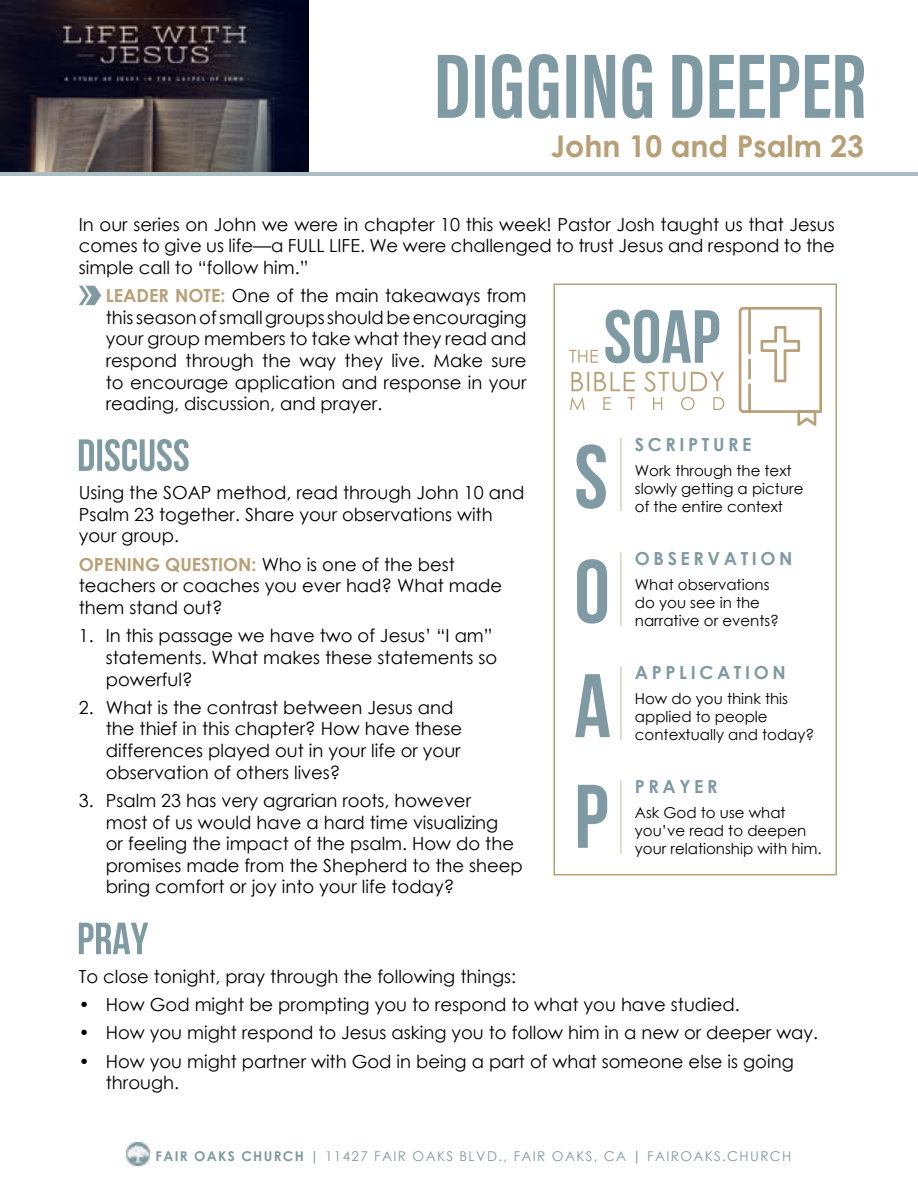
<style>
.page{position:relative;width:918px;height:1188px;background:#fff}
.page>*{position:absolute;margin:0;border:0;box-sizing:border-box;transform-origin:0 0}
.t1{font:700 30px "Century Gothic";color:#b79f76}
.t2{font:18px/21.6px "Century Gothic";color:#000}
.t3{font:700 18px "Century Gothic";letter-spacing:.2em;color:#7f9aa2}
.t4{font:15px/18px "Century Gothic";color:#000}
.t5{font:13.5px "Century Gothic";letter-spacing:.1em;color:#7f9aa2}
.s1{font-weight:700;color:#b79f76}
.s2{font-weight:700}
</style>
<div class="page">
<img style="left:0;top:0;width:308px;height:172px">
<svg style="left:438px;top:54px;width:426px;height:65px"></svg>
<img style="left:127px;top:1143px;width:22px;height:23px">
<hr style="left:0;top:172px;width:918px;height:4px;background:#acbdc3">
<svg style="left:79px;top:286px;width:22px;height:19px"></svg>
<svg style="left:79px;top:439px;width:110px;height:32px"></svg>
<svg style="left:79px;top:923px;width:69px;height:31px"></svg>
<div style="left:554px;top:284px;width:283px;height:591px;border:2px solid #b79f76"></div>
<svg style="left:578px;top:785px;width:29px;height:63px"></svg>
<svg style="left:575px;top:674px;width:35px;height:63px"></svg>
<svg style="left:577px;top:559px;width:30px;height:65px"></svg>
<svg style="left:576px;top:444px;width:30px;height:65px"></svg>
<svg style="left:570px;top:371px;width:154px;height:39px"></svg>
<svg style="left:605px;top:310px;width:114px;height:53px"></svg>
<svg style="left:569px;top:350px;width:29px;height:13px"></svg>
<hr style="left:620px;top:438px;width:2px;height:73px;background:#b79f76">
<hr style="left:620px;top:552px;width:2px;height:74px;background:#b79f76">
<hr style="left:620px;top:667px;width:2px;height:73px;background:#b79f76">
<hr style="left:620px;top:780px;width:2px;height:74px;background:#b79f76">
<svg style="left:739px;top:307px;width:83px;height:119px"></svg>
<hr style="left:748px;top:307px;width:3px;height:47px;background:#b79f76">
<hr style="left:748px;top:359px;width:3px;height:21px;background:#b79f76">
<hr style="left:748px;top:383px;width:3px;height:29px;background:#b79f76">
<h1 class="t1" style="left:551px;top:123px;width:315px">John 10 and Psalm 23</h1>
<p class="t2" style="left:79px;top:213px;width:758px;text-align:justify">In our series on John we were in chapter 10 this week! Pastor Josh taught us that Jesus comes to give us life—a FULL LIFE. We were challenged to trust Jesus and respond to the simple call to “follow him.”</p>
<p class="t2" style="left:106px;top:285px;width:422px;text-align:justify"><span class="s1">LEADER NOTE:</span> One of the main takeaways from this season of small groups should be encouraging your group members to take what they read and respond through the way they live. Make sure to encourage application and response in your reading, discussion, and prayer.</p>
<p class="t2" style="left:79px;top:482px;width:447px">Using the SOAP method, read through John 10 and<br>Psalm 23 together. Share your observations with your group.</p>
<p class="t2" style="left:79px;top:553px;width:425px"><span class="s1">OPENING QUESTION:</span> Who is one of the best teachers or coaches you ever had? What made them stand out?</p>
<p class="t2" style="left:106px;top:625px;width:393px;text-indent:-27px">1. In this passage we have two of Jesus’ “I am” statements. What makes these statements so powerful?</p>
<p class="t2" style="left:106px;top:696px;width:358px;text-indent:-27px">2. What is the contrast between Jesus and the thief in this chapter? How have these differences played out in your life or your observation of others lives?</p>
<p class="t2" style="left:106px;top:789px;width:418px;text-indent:-27px">3. Psalm 23 has very agrarian roots, however<br>most of us would have a hard time visualizing<br>or feeling the impact of the psalm. How do the promises made from the Shepherd to the sheep bring comfort or joy into your life today?</p>
<p class="t3" style="left:635px;top:431px;width:118px">SCRIPTURE</p>
<p class="t4" style="left:635px;top:462px;width:170px">Work through the text slowly getting a picture of the entire context</p>
<p class="t3" style="left:635px;top:545px;width:159px">OBSERVATION</p>
<p class="t4" style="left:635px;top:575px;width:146px">What observations do you see in the narrative or events?</p>
<p class="t3" style="left:635px;top:659px;width:152px">APPLICATION</p>
<p class="t4" style="left:635px;top:689px;width:181px">How do you think this applied to people contextually and today?</p>
<p class="t3" style="left:635px;top:773px;width:84px">PRAYER</p>
<p class="t4" style="left:635px;top:803px;width:188px">Ask God to use what you’ve read to deepen your relationship with him.</p>
<p class="t2" style="left:79px;top:965px;width:439px">To close tonight, pray through the following things:</p>
<p class="t2" style="left:79px;top:993px;width:663px">• How God might be prompting you to respond to what you have studied.</p>
<p class="t2" style="left:79px;top:1022px;width:741px">• How you might respond to Jesus asking you to follow him in a new or deeper way.</p>
<p class="t2" style="left:106px;top:1050px;width:689px;text-indent:-27px">• How you might partner with God in being a part of what someone else is going through.</p>
<p class="t5" style="left:156px;top:1147px;width:637px"><span class="s2">FAIR OAKS CHURCH |</span> 11427 FAIR OAKS BLVD., FAIR OAKS, CA <span class="s2">|</span> FAIROAKS.CHURCH</p>
</div>
